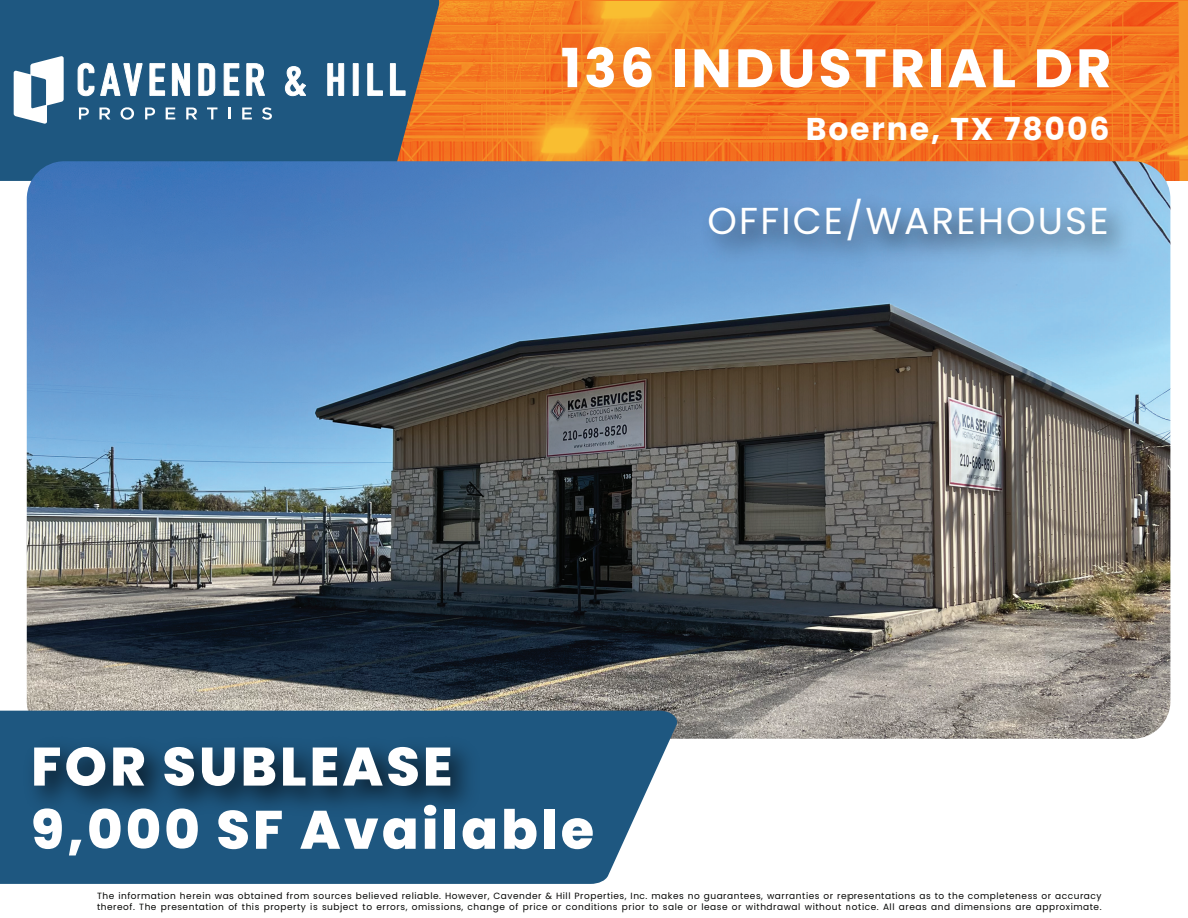
<style>
.page{position:relative;width:1188px;height:918px;background:#fff}
.page>*{position:absolute;margin:0;border:0;box-sizing:border-box;transform-origin:0 0}
.t1{font:800 54px "Poppins";letter-spacing:.06em;color:#fff}
.t2{font:700 54px "Poppins";letter-spacing:.06em;color:#fff}
.t3{font:37.5px "Poppins";letter-spacing:.06em;color:#fff}
.t4{font:700 31.5px "Poppins";letter-spacing:.06em;color:#fff}
.t5{font:9px/10.8px "Poppins";letter-spacing:.06em;color:#040503}
</style>
<div class="page">
<img style="left:441px;top:1px;width:747px;height:180px">
<div style="left:0;top:0;width:441px;height:181px;background:#1e5780"></div>
<svg style="left:77px;top:63px;width:66px;height:33px"></svg>
<svg style="left:149px;top:63px;width:16px;height:33px"></svg>
<svg style="left:172px;top:63px;width:18px;height:33px"></svg>
<svg style="left:198px;top:63px;width:17px;height:33px"></svg>
<svg style="left:223px;top:63px;width:17px;height:33px"></svg>
<svg style="left:246px;top:63px;width:20px;height:33px"></svg>
<svg style="left:285px;top:66px;width:22px;height:30px"></svg>
<svg style="left:327px;top:63px;width:17px;height:33px"></svg>
<svg style="left:353px;top:63px;width:6px;height:33px"></svg>
<svg style="left:367px;top:63px;width:16px;height:33px"></svg>
<svg style="left:390px;top:63px;width:16px;height:33px"></svg>
<svg style="left:79px;top:108px;width:10px;height:11px"></svg>
<svg style="left:99px;top:108px;width:11px;height:11px"></svg>
<svg style="left:121px;top:107px;width:13px;height:13px"></svg>
<svg style="left:145px;top:108px;width:10px;height:11px"></svg>
<svg style="left:166px;top:108px;width:9px;height:11px"></svg>
<svg style="left:186px;top:108px;width:11px;height:11px"></svg>
<svg style="left:207px;top:107px;width:10px;height:12px"></svg>
<svg style="left:228px;top:108px;width:2px;height:11px"></svg>
<svg style="left:242px;top:108px;width:10px;height:11px"></svg>
<svg style="left:262px;top:107px;width:10px;height:13px"></svg>
<svg style="left:14px;top:56px;width:50px;height:68px"></svg>
<img style="left:27px;top:161px;width:1143px;height:578px">
<svg style="left:0;top:711px;width:680px;height:173px;background:#386a8e"></svg>
<img style="left:15px;top:723px;width:475px;height:133px">
<img style="left:691px;top:182px;width:455px;height:111px">
<h1 class="t2" style="left:561px;top:37px;width:552px">136 INDUSTRIAL DR</h1>
<h3 class="t4" style="left:806px;top:110px;width:305px">Boerne, TX 78006</h3>
<h2 class="t3" style="left:708px;top:199px;width:403px">OFFICE/WAREHOUSE</h2>
<h1 class="t1" style="left:31px;top:735px;width:423px">FOR SUBLEASE</h1>
<h1 class="t1" style="left:31px;top:799px;width:564px">9,000 SF Available</h1>
<p class="t5" style="left:97px;top:891px;width:1006px">The information herein was obtained from sources believed reliable. However, Cavender &amp; Hill Properties, Inc. makes no guarantees, warranties or representations as to the completeness or accuracy thereof. The presentation of this property is subject to errors, omissions, change of price or conditions prior to sale or lease or withdrawal without notice. All areas and dimensions are approximate.</p>
</div>
